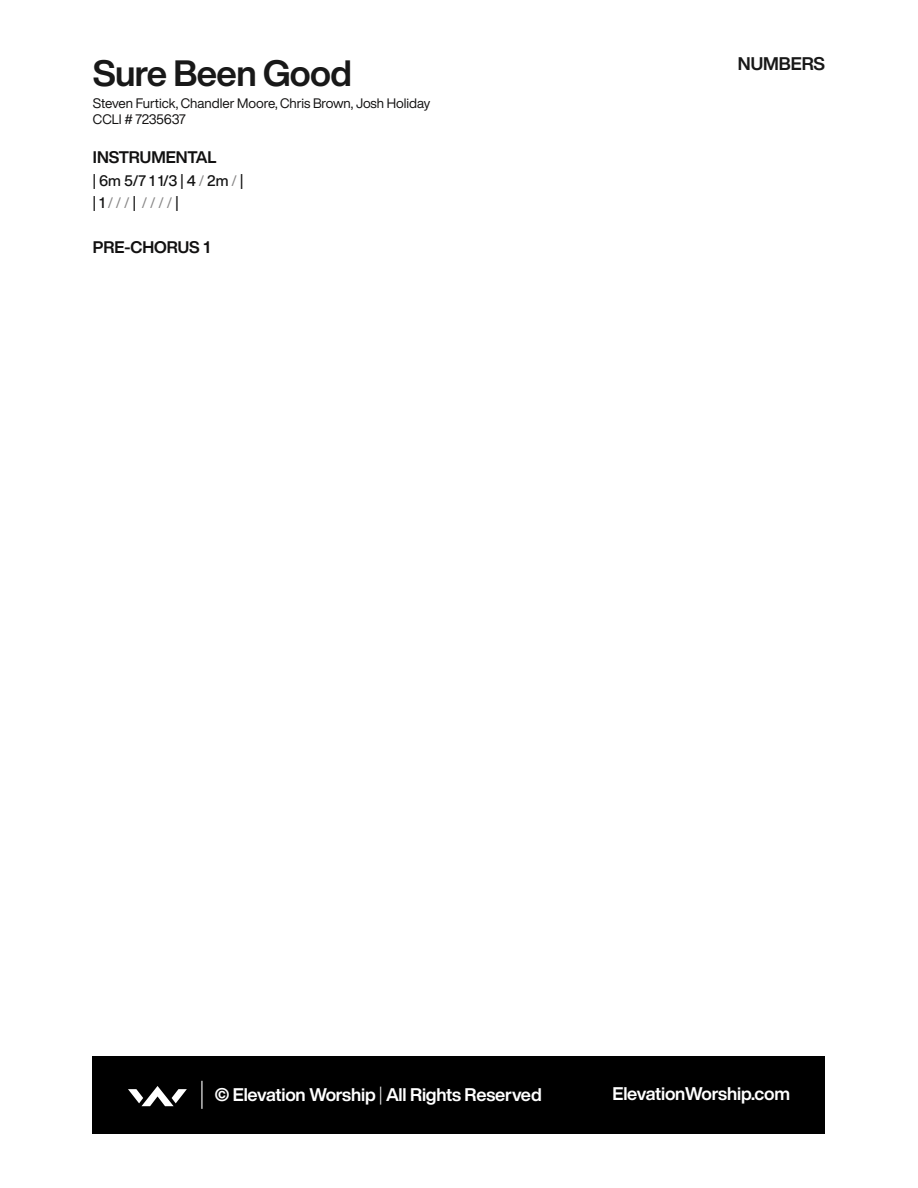
<style>
.page{position:relative;width:918px;height:1188px;background:#fff}
.page>*{position:absolute;margin:0;border:0;box-sizing:border-box;transform-origin:0 0}
.t1{font:700 36px "Helvetica Now Display";letter-spacing:-.02em;color:#181818}
.t2{font:700 18px "Helvetica Now Display";letter-spacing:-.01em;color:#fff}
.t3{font:700 18px "Helvetica Now Display";color:#181818}
.t4{font:700 16.5px "Helvetica Now Display";color:#121111}
.t5{font:500 15px/22.5px "Helvetica Now Display";color:#131313}
.t6{font:13.5px/16.5px "Helvetica Now Display";color:#121111}
.s1{font-weight:400;color:#888787}
.s2{font-weight:300}
</style>
<div class="page">
<div style="left:93px;top:1056px;width:732px;height:78px;background:#000"></div>
<svg style="left:128px;top:1086px;width:59px;height:20px"></svg>
<svg style="left:201px;top:1081px;width:1px;height:28px"></svg>
<h1 class="t1" style="left:93px;top:48px;width:260px">Sure Been Good</h1>
<h2 class="t3" style="left:738px;top:51px;width:89px">NUMBERS</h2>
<p class="t6" style="left:93px;top:95px;width:339px">Steven Furtick, Chandler Moore, Chris Brown, Josh Holiday<br>CCLI # 7235637</p>
<p class="t4" style="left:93px;top:146px;width:125px">INSTRUMENTAL</p>
<p class="t5" style="left:93px;top:169px;width:152px">| 6m 5/7 1 1/3 | 4 <span class="s1">/</span> 2m <span class="s1">/</span> | | 1 <span class="s1">/ / /</span> | <span class="s1">/ / / /</span> |</p>
<p class="t4" style="left:93px;top:236px;width:119px">PRE-CHORUS 1</p>
<h2 class="t2" style="left:215px;top:1082px;width:328px">© Elevation Worship <span class="s2">|</span> All Rights Reserved</h2>
<h2 class="t2" style="left:613px;top:1082px;width:179px">ElevationWorship.com</h2>
</div>
